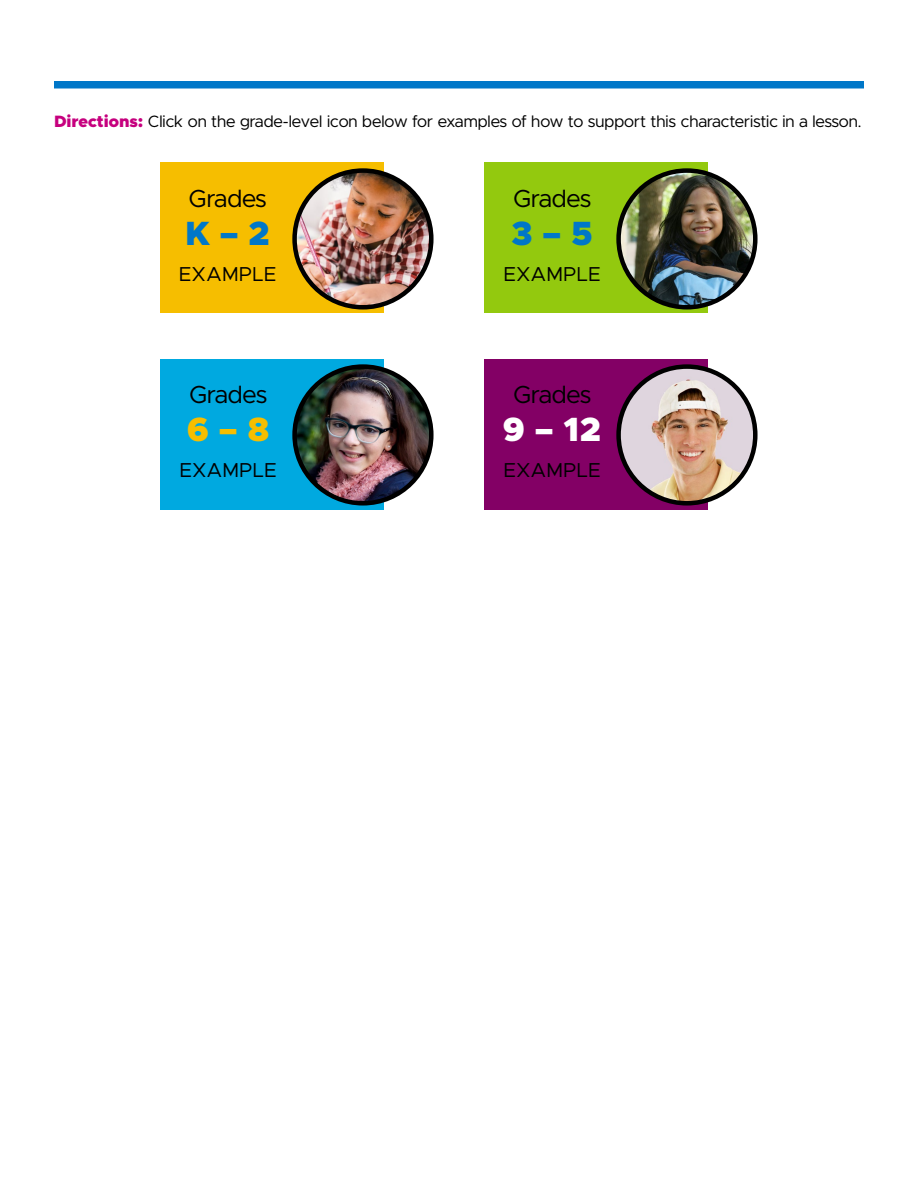
<style>
.page{position:relative;width:918px;height:1188px;background:#fff}
.page>*{position:absolute;margin:0;border:0;box-sizing:border-box;transform-origin:0 0}
.t1{font:900 33.75px "Metropolis";color:#0077c8}
.t2{font:900 33.75px "Metropolis";color:#fff}
.t3{font:900 33.75px "Metropolis";color:#f6be00}
.t4{font:24.75px "Metropolis";color:#000}
.t5{font:20.25px "Metropolis";color:#000}
.t6{font:16.5px "Metropolis";color:#000}
.s1{font-weight:900;color:#c6007e}
</style>
<div class="page">
<div style="left:484px;top:163px;width:224px;height:150px;background:#93c90e"></div>
<img style="left:619px;top:171px;width:136px;height:136px;border-radius:68px">
<div style="left:616px;top:168px;width:142px;height:142px;border:4px solid #000;border-radius:50%"></div>
<div style="left:160px;top:359px;width:224px;height:150px;background:#00a9e0"></div>
<img style="left:295px;top:367px;width:136px;height:136px;border-radius:68px">
<div style="left:292px;top:364px;width:142px;height:142px;border:4px solid #000;border-radius:50%"></div>
<div style="left:484px;top:359px;width:224px;height:150px;background:#830065"></div>
<img style="left:619px;top:367px;width:136px;height:136px;border-radius:68px">
<div style="left:616px;top:364px;width:142px;height:142px;border:4px solid #000;border-radius:50%"></div>
<div style="left:160px;top:163px;width:224px;height:150px;background:#f6be00"></div>
<img style="left:295px;top:171px;width:136px;height:136px;border-radius:68px">
<div style="left:292px;top:168px;width:142px;height:142px;border:4px solid #000;border-radius:50%"></div>
<div style="left:54px;top:81px;width:810px;height:7px;background:#0077c8"></div>
<p class="t6" style="left:54px;top:111px;width:809px"><span class="s1">Directions:</span> Click on the grade-level icon below for examples of how to support this characteristic in a lesson.</p>
<h2 class="t4" style="left:189px;top:183px;width:80px">Grades</h2>
<h1 class="t1" style="left:185px;top:212px;width:87px">K – 2</h1>
<p class="t5" style="left:179px;top:262px;width:99px">EXAMPLE</p>
<h2 class="t4" style="left:189px;top:379px;width:80px">Grades</h2>
<h1 class="t3" style="left:187px;top:408px;width:85px">6 – 8</h1>
<p class="t5" style="left:179px;top:458px;width:99px">EXAMPLE</p>
<h2 class="t4" style="left:513px;top:183px;width:80px">Grades</h2>
<h1 class="t1" style="left:511px;top:212px;width:83px">3 – 5</h1>
<p class="t5" style="left:503px;top:262px;width:99px">EXAMPLE</p>
<h2 class="t4" style="left:513px;top:379px;width:80px">Grades</h2>
<h1 class="t2" style="left:503px;top:408px;width:101px">9 – 12</h1>
<p class="t5" style="left:503px;top:458px;width:99px">EXAMPLE</p>
</div>
